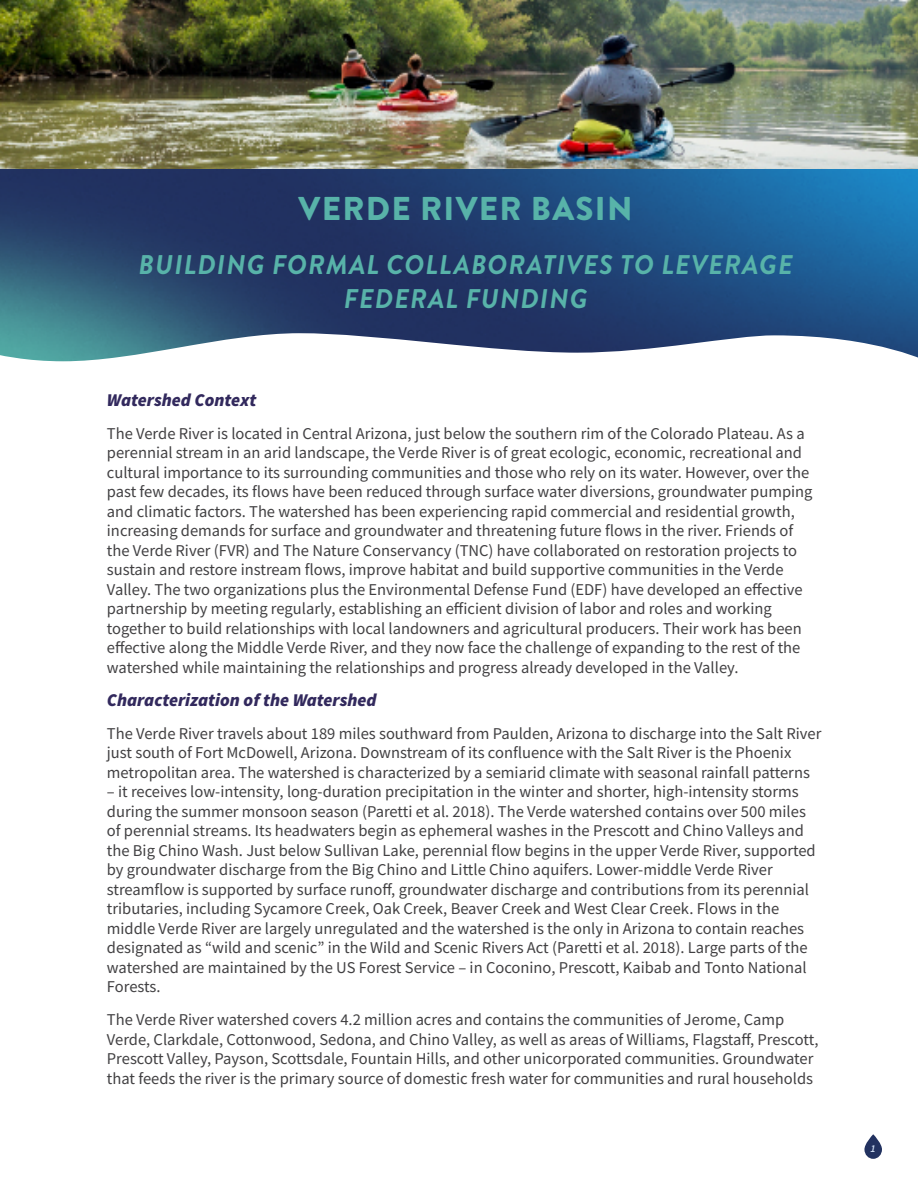
<style>
.page{position:relative;width:918px;height:1188px;background:#fff}
.page>*{position:absolute;margin:0;border:0;box-sizing:border-box;transform-origin:0 0}
.t1{font:900 33px "Brandon Grotesque";letter-spacing:.04em;color:#58b3a9}
.t2{font:italic 700 27px/34.5px "Brandon Grotesque";letter-spacing:.04em;color:#58b3a9;text-align:center}
.t3{font:italic 900 18px "Source Sans Pro";color:#32295d}
.t4{font:16.5px/19.5px "Source Sans Pro";color:#414042}
.t5{font:italic 600 10.5px "Source Sans Pro";color:#d1dff3}
</style>
<div class="page">
<img style="left:0;top:0;width:918px;height:170px">
<img style="left:0;top:170px;width:918px;height:163px">
<svg style="left:0;top:333px;width:918px;height:29px"></svg>
<svg style="left:864px;top:1134px;width:18px;height:25px"></svg>
<h1 class="t1" style="left:299px;top:185px;width:336px">VERDE RIVER BASIN</h1>
<h2 class="t2" style="left:139px;top:247px;width:656px">BUILDING FORMAL COLLABORATIVES TO LEVERAGE<br>FEDERAL FUNDING</h2>
<p class="t3" style="left:107px;top:387px;width:151px">Watershed Context</p>
<p class="t4" style="left:107px;top:423px;width:707px">The Verde River is located in Central Arizona, just below the southern rim of the Colorado Plateau. As a perennial stream in an arid landscape, the Verde River is of great ecologic, economic, recreational and cultural importance to its surrounding communities and those who rely on its water. However, over the past few decades, its flows have been reduced through surface water diversions, groundwater pumping and climatic factors. The watershed has been experiencing rapid commercial and residential growth, increasing demands for surface and groundwater and threatening future flows in the river. Friends of the Verde River (FVR) and The Nature Conservancy (TNC) have collaborated on restoration projects to sustain and restore instream flows, improve habitat and build supportive communities in the Verde Valley. The two organizations plus the Environmental Defense Fund (EDF) have developed an effective partnership by meeting regularly, establishing an efficient division of labor and roles and working together to build relationships with local landowners and agricultural producers. Their work has been effective along the Middle Verde River, and they now face the challenge of expanding to the rest of the watershed while maintaining the relationships and progress already developed in the Valley.</p>
<p class="t3" style="left:107px;top:687px;width:271px">Characterization of the Watershed</p>
<p class="t4" style="left:107px;top:723px;width:716px">The Verde River travels about 189 miles southward from Paulden, Arizona to discharge into the Salt River just south of Fort McDowell, Arizona. Downstream of its confluence with the Salt River is the Phoenix metropolitan area. The watershed is characterized by a semiarid climate with seasonal rainfall patterns</p>
<p class="t4" style="left:107px;top:782px;width:710px">– it receives low-intensity, long-duration precipitation in the winter and shorter, high-intensity storms during the summer monsoon season (Paretti et al. 2018). The Verde watershed contains over 500 miles of perennial streams. Its headwaters begin as ephemeral washes in the Prescott and Chino Valleys and the Big Chino Wash. Just below Sullivan Lake, perennial flow begins in the upper Verde River, supported by groundwater discharge from the Big Chino and Little Chino aquifers. Lower-middle Verde River streamflow is supported by surface runoff, groundwater discharge and contributions from its perennial tributaries, including Sycamore Creek, Oak Creek, Beaver Creek and West Clear Creek. Flows in the middle Verde River are largely unregulated and the watershed is the only in Arizona to contain reaches designated as “wild and scenic” in the Wild and Scenic Rivers Act (Paretti et al. 2018). Large parts of the watershed are maintained by the US Forest Service – in Coconino, Prescott, Kaibab and Tonto National Forests.</p>
<p class="t4" style="left:107px;top:1010px;width:713px">The Verde River watershed covers 4.2 million acres and contains the communities of Jerome, Camp Verde, Clarkdale, Cottonwood, Sedona, and Chino Valley, as well as areas of Williams, Flagstaff, Prescott, Prescott Valley, Payson, Scottsdale, Fountain Hills, and other unicorporated communities. Groundwater that feeds the river is the primary source of domestic fresh water for communities and rural households</p>
<p class="t5" style="left:871px;top:1141px;width:7px">1</p>
</div>
